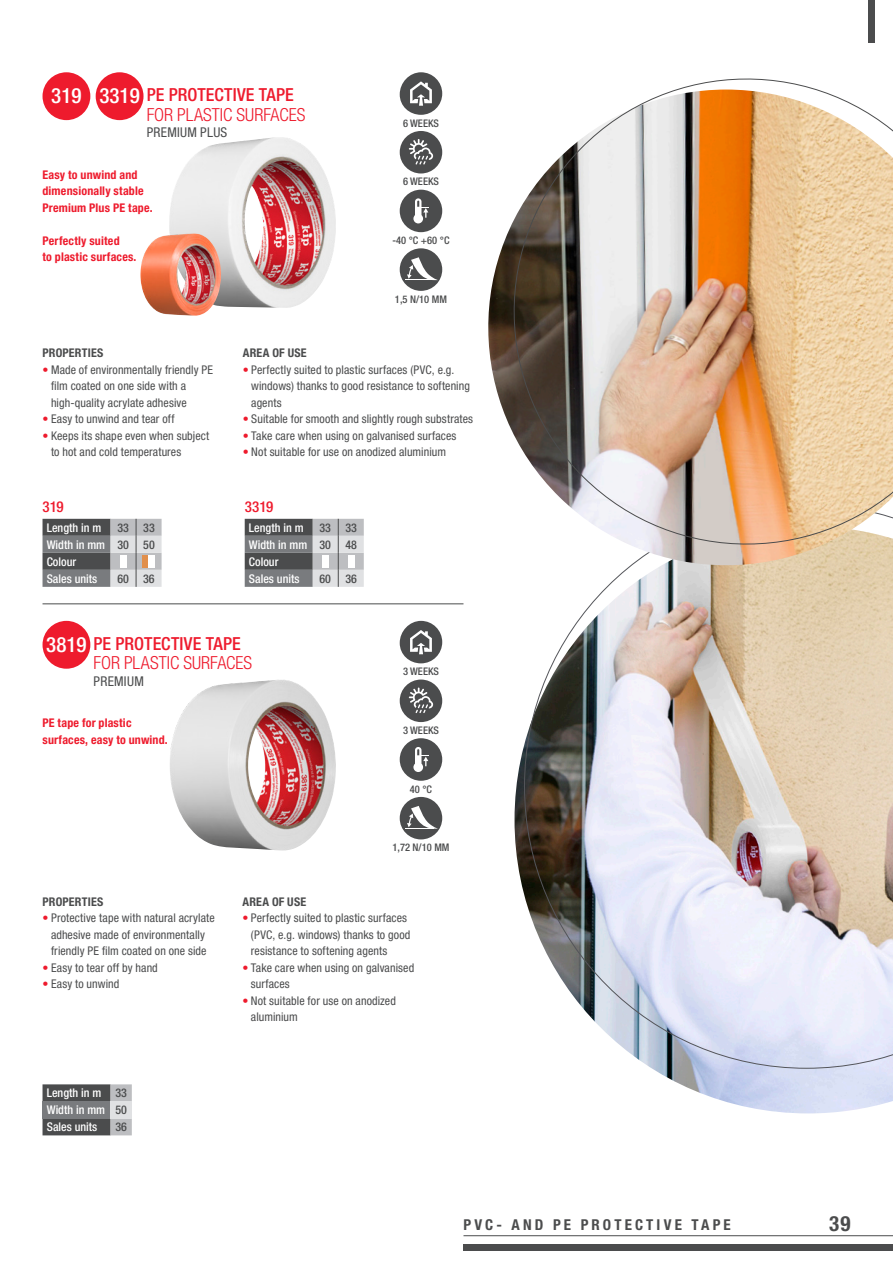
<style>
.page{position:relative;width:893px;height:1263px;background:#fff}
.page>*{position:absolute;margin:0;border:0;box-sizing:border-box;transform-origin:0 0}
.t1{font:500 condensed 21px "Helvetica Neue LT Pro";color:#fff}
.t2{font:700 condensed 21px "Helvetica Neue LT Pro";color:#4b4c4d}
.t3{font:300 condensed 18px/19.5px "Helvetica Neue LT Pro";color:#ee1b2d}
.t4{font:500 condensed 18px "Helvetica Neue LT Pro";letter-spacing:.005em;color:#ee1b2d}
.t5{font:700 condensed 15px "Helvetica Neue LT Pro";letter-spacing:.21em;color:#4b4c4d}
.t6{font:500 condensed 15px "Helvetica Neue LT Pro";color:#ee1b2d}
.t7{font:condensed 13.5px "Helvetica Neue LT Pro";letter-spacing:.02em;color:#4b4c4d}
.t8{font:condensed 12px/16.5px "Helvetica Neue LT Pro";letter-spacing:.01em;color:#4b4c4d}
.t9{font:700 condensed 12px/16.5px "Helvetica Neue LT Pro";letter-spacing:.015em;color:#ee1b2d}
.t10{font:500 condensed 12px/17px "Helvetica Neue LT Pro";color:#fff}
.t11{font:700 condensed 12px "Helvetica Neue LT Pro";letter-spacing:.015em;color:#4b4c4d}
.t12{font:500 condensed 12px "Helvetica Neue LT Pro";color:#4b4c4d}
.t13{font:500 condensed 10.5px "Helvetica Neue LT Pro";color:#4b4c4d}
.s1{font-weight:500;font-size:21px;color:#fff}
.s2{font-weight:500}
.s3{color:#ee1b2d}
.s4{color:#4b4c4d}
</style>
<div class="page">
<div style="left:96px;top:72px;width:48px;height:48px;background:#ee1b2d;border-radius:50%"></div>
<img style="left:514px;top:746px;width:379px;height:367px">
<img style="left:524px;top:588px;width:369px;height:480px">
<div style="left:43px;top:621px;width:47px;height:48px;background:#ee1b2d;border-radius:50%"></div>
<div style="left:400px;top:797px;width:42px;height:42px;background:#4b4c4d;border-radius:50%"></div>
<svg style="left:405px;top:806px;width:33px;height:23px"></svg>
<div style="left:400px;top:738px;width:42px;height:43px;background:#4b4c4d;border-radius:50%"></div>
<svg style="left:413px;top:747px;width:15px;height:25px"></svg>
<div style="left:400px;top:621px;width:42px;height:42px;background:#4b4c4d;border-radius:50%"></div>
<svg style="left:410px;top:630px;width:22px;height:24px"></svg>
<div style="left:400px;top:679px;width:42px;height:43px;background:#4b4c4d;border-radius:50%"></div>
<svg style="left:409px;top:687px;width:24px;height:26px"></svg>
<img style="left:170px;top:680px;width:166px;height:170px">
<img style="left:169px;top:137px;width:167px;height:171px">
<img style="left:140px;top:233px;width:81px;height:83px">
<div style="left:43px;top:72px;width:47px;height:48px;background:#ee1b2d;border-radius:50%"></div>
<div style="left:400px;top:248px;width:42px;height:43px;background:#4b4c4d;border-radius:50%"></div>
<svg style="left:405px;top:257px;width:33px;height:23px"></svg>
<div style="left:400px;top:190px;width:42px;height:42px;background:#4b4c4d;border-radius:50%"></div>
<svg style="left:413px;top:198px;width:15px;height:25px"></svg>
<div style="left:400px;top:72px;width:42px;height:43px;background:#4b4c4d;border-radius:50%"></div>
<svg style="left:410px;top:81px;width:22px;height:25px"></svg>
<div style="left:400px;top:131px;width:42px;height:42px;background:#4b4c4d;border-radius:50%"></div>
<svg style="left:409px;top:139px;width:24px;height:25px"></svg>
<svg style="left:43px;top:519px;width:119px;height:68px;background:#909193"></svg>
<div style="left:120px;top:555px;width:6px;height:13px;background:#fff"></div>
<svg style="left:245px;top:519px;width:119px;height:68px;background:#8f9193"></svg>
<div style="left:322px;top:555px;width:7px;height:13px;background:#fff"></div>
<div style="left:348px;top:555px;width:7px;height:13px;background:#fff"></div>
<div style="left:142px;top:555px;width:7px;height:13px;background:#e18f4b"></div>
<div style="left:149px;top:555px;width:6px;height:13px;background:#fff"></div>
<hr style="left:43px;top:604px;width:420px;height:1px;background:#4b4c4d">
<svg style="left:43px;top:1084px;width:89px;height:51px;background:#6a6b6c"></svg>
<div style="left:43px;top:1101px;width:68px;height:17px;background:#797b7e"></div>
<div style="left:111px;top:1101px;width:21px;height:17px;background:#e0e1e3"></div>
<img style="left:488px;top:299px;width:405px;height:289px">
<img style="left:490px;top:78px;width:403px;height:489px">
<div style="left:463px;top:1244px;width:430px;height:6px;background:#4b4c4d"></div>
<div style="left:868px;top:0;width:7px;height:43px;background:#4b4c4d"></div>
<hr style="left:463px;top:1235px;width:430px;height:1px;background:#4b4c4d">
<h1 class="t1" style="left:51px;top:83px;width:32px">319</h1>
<h2 class="t3" style="left:147px;top:85px;width:160px;text-indent:-47px"><span class="s1">3319</span> <span class="s2">PE PROTECTIVE TAPE<br></span>FOR PLASTIC SURFACES</h2>
<p class="t7" style="left:147px;top:124px;width:82px">PREMIUM PLUS</p>
<p class="t9" style="left:43px;top:166px;width:112px">Easy to unwind and dimensionally stable<br>Premium Plus PE tape.</p>
<p class="t9" style="left:43px;top:232px;width:95px">Perfectly suited<br>to plastic surfaces.</p>
<p class="t13" style="left:403px;top:117px;width:37px">6 WEEKS</p>
<p class="t13" style="left:403px;top:175px;width:37px">6 WEEKS</p>
<p class="t13" style="left:392px;top:234px;width:59px">-40 °C +60 °C</p>
<p class="t13" style="left:395px;top:293px;width:54px">1,5 N/10 MM</p>
<p class="t11" style="left:43px;top:346px;width:62px">PROPERTIES</p>
<p class="t8" style="left:51px;top:361px;width:164px;text-indent:-9px"><span class="s3">•</span> Made of environmentally friendly PE film coated on one side with a high-quality acrylate adhesive</p>
<p class="t8" style="left:43px;top:411px;width:134px"><span class="s3">•</span> Easy to unwind and tear off</p>
<p class="t8" style="left:51px;top:427px;width:160px;text-indent:-9px"><span class="s3">•</span> Keeps its shape even when subject to hot and cold temperatures</p>
<p class="t11" style="left:243px;top:346px;width:65px">AREA OF USE</p>
<p class="t8" style="left:251px;top:361px;width:220px;text-indent:-9px"><span class="s3">•</span> Perfectly suited to plastic surfaces (PVC, e.g. windows) thanks to good resistance to softening agents</p>
<p class="t8" style="left:243px;top:411px;width:232px"><span class="s3">•</span> Suitable for smooth and slightly rough substrates</p>
<p class="t8" style="left:243px;top:427px;width:215px"><span class="s3">•</span> Take care when using on galvanised surfaces</p>
<p class="t8" style="left:243px;top:444px;width:205px"><span class="s3">•</span> Not suitable for use on anodized aluminium</p>
<p class="t6" style="left:43px;top:498px;width:23px">319</p>
<p class="t6" style="left:245px;top:498px;width:30px">3319</p>
<p class="t10" style="left:47px;top:519px;width:56px">Length in m</p>
<p class="t10" style="left:47px;top:519px;width:110px;text-indent:71px"><span class="s4">33 33<br></span>Width in mm <span class="s4">30 50<br></span>Colour<br>Sales units</p>
<p class="t12" style="left:117px;top:571px;width:39px">60 36</p>
<p class="t10" style="left:249px;top:519px;width:56px">Length in m</p>
<p class="t10" style="left:249px;top:519px;width:110px;text-indent:71px"><span class="s4">33 33<br></span>Width in mm <span class="s4">30 48<br></span>Colour<br>Sales units</p>
<p class="t12" style="left:320px;top:571px;width:39px">60 36</p>
<h1 class="t1" style="left:46px;top:632px;width:42px">3819</h1>
<h2 class="t4" style="left:94px;top:632px;width:149px">PE PROTECTIVE TAPE</h2>
<h2 class="t3" style="left:94px;top:653px;width:160px">FOR PLASTIC SURFACES</h2>
<p class="t7" style="left:94px;top:673px;width:52px">PREMIUM</p>
<p class="t9" style="left:43px;top:714px;width:127px">PE tape for plastic surfaces, easy to unwind.</p>
<p class="t13" style="left:403px;top:665px;width:37px">3 WEEKS</p>
<p class="t13" style="left:403px;top:724px;width:37px">3 WEEKS</p>
<p class="t13" style="left:410px;top:782px;width:24px">40 °C</p>
<p class="t13" style="left:392px;top:841px;width:59px">1,72 N/10 MM</p>
<p class="t11" style="left:43px;top:894px;width:62px">PROPERTIES</p>
<p class="t8" style="left:43px;top:910px;width:174px;text-align:center"><span class="s3">•</span> Protective tape with natural acrylate adhesive made of environmentally friendly PE film coated on one side</p>
<p class="t8" style="left:43px;top:959px;width:117px"><span class="s3">•</span> Easy to tear off by hand</p>
<p class="t8" style="left:43px;top:976px;width:78px"><span class="s3">•</span> Easy to unwind</p>
<p class="t10" style="left:47px;top:1084px;width:82px;text-align:justify">Length in m <span class="s4">33<br></span>Width in mm <span class="s4">50<br></span>Sales units</p>
<p class="t12" style="left:115px;top:1120px;width:13px">36</p>
<p class="t11" style="left:242px;top:894px;width:65px">AREA OF USE</p>
<p class="t8" style="left:251px;top:910px;width:161px;text-indent:-9px"><span class="s3">•</span> Perfectly suited to plastic surfaces (PVC, e.g. windows) thanks to good resistance to softening agents</p>
<p class="t8" style="left:251px;top:959px;width:165px;text-indent:-9px"><span class="s3">•</span> Take care when using on galvanised surfaces</p>
<p class="t8" style="left:251px;top:992px;width:147px;text-indent:-9px"><span class="s3">•</span> Not suitable for use on anodized aluminium</p>
<p class="t5" style="left:463px;top:1216px;width:269px">PVC- AND PE PROTECTIVE TAPE</p>
<h1 class="t2" style="left:829px;top:1211px;width:23px">39</h1>
</div>
